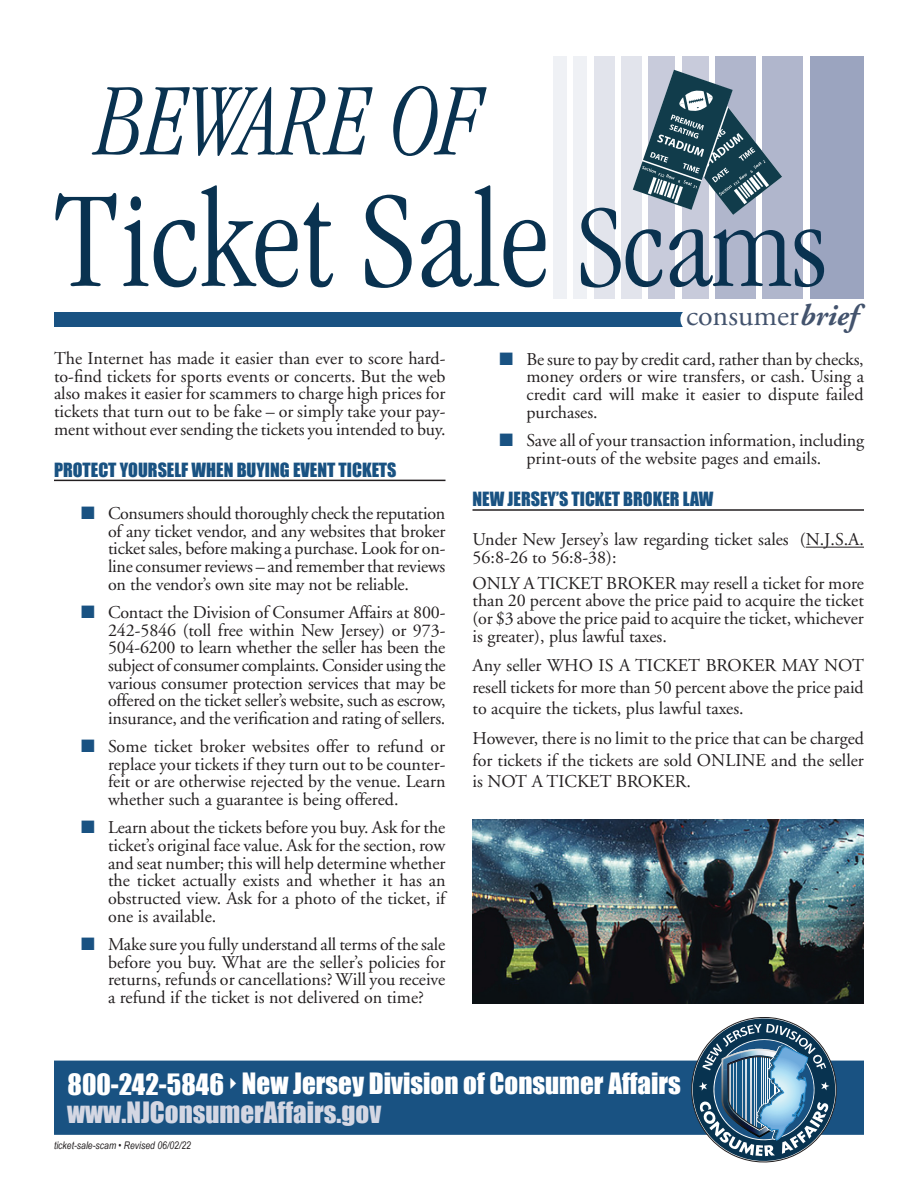
<style>
.page{position:relative;width:918px;height:1188px;background:#fff}
.page>*{position:absolute;margin:0;border:0;box-sizing:border-box;transform-origin:0 0}
.t1{font:300 condensed 141.75px "Garamond";color:#093250}
.t2{font:italic 300 condensed 106.5px "Garamond";color:#093250;scale:.9 1}
.t3{font:30px "Adobe Garamond";color:#43536d}
.t4{font:27px/29.2px "Impact";color:#fff}
.t5{font:18px/17.5px "Adobe Garamond";color:#231f20;text-align:justify}
.t6{font:18px "Impact";color:#195282}
.t7{font:italic 10.5px "Arial Narrow";color:#231f20}
.s1{font-size:121.5px}
.s2{color:#195282}
.s3{font-weight:700;font-style:italic}
.s4{color:#d4d7e3}
</style>
<div class="page">
<div style="left:716px;top:56px;width:40px;height:243px;background:#b0b6cc"></div>
<div style="left:682px;top:56px;width:27px;height:243px;background:#c8cbdb"></div>
<div style="left:621px;top:56px;width:20px;height:243px;background:#e2e4ec"></div>
<div style="left:574px;top:56px;width:13px;height:243px;background:#eff1f5"></div>
<div style="left:810px;top:56px;width:54px;height:243px;background:#9ba4bf"></div>
<div style="left:763px;top:56px;width:40px;height:243px;background:#b0b6cc"></div>
<div style="left:648px;top:56px;width:27px;height:243px;background:#c8cbdb"></div>
<div style="left:594px;top:56px;width:20px;height:243px;background:#e2e4ec"></div>
<div style="left:554px;top:56px;width:13px;height:243px;background:#eff1f5"></div>
<div style="left:54px;top:312px;width:639px;height:14px;background:#195282"></div>
<div style="left:680px;top:309px;width:184px;height:21px;background:#fff;border-radius:10px"></div>
<div style="left:54px;top:1061px;width:810px;height:74px;background:#195282;border:2px solid #195282"></div>
<svg style="left:691px;top:1017px;width:146px;height:145px"></svg>
<svg style="left:633px;top:70px;width:149px;height:145px"></svg>
<img style="left:472px;top:820px;width:392px;height:183px">
<hr style="left:54px;top:480px;width:392px;height:1px;background:#231f20">
<hr style="left:806px;top:547px;width:58px;height:1px;background:#231f20">
<hr style="left:472px;top:509px;width:392px;height:2px;background:#231f20">
<h2 class="t2" style="left:96px;top:64px;width:429px">BEWARE OF</h2>
<h1 class="t1" style="left:54px;top:164px;width:774px">Ticket Sale <span class="s1">Scams</span></h1>
<p class="t5" style="left:54px;top:350px;width:393px">The Internet has made it easier than ever to score hard&shy;to-find tickets for sports events or concerts. But the web also makes it easier for scammers to charge high prices for tickets that turn out to be fake – or simply take your pay&shy;ment without ever sending the tickets you intended to buy.</p>
<p class="t6" style="left:54px;top:459px;width:344px">Protect yourself when buying event tickets</p>
<p class="t5" style="left:108px;top:505px;width:339px;text-indent:-27px"><span class="s2">■</span> Consumers should thoroughly check the reputation of any ticket vendor, and any websites that broker ticket sales, before making a purchase. Look for on&shy;line consumer reviews – and remember that reviews on the vendor’s own site may not be reliable.</p>
<p class="t5" style="left:108px;top:604px;width:339px;text-indent:-27px"><span class="s2">■</span> Contact the Division of Consumer Affairs at 800- 242-5846 (toll free within New Jersey) or 973- 504-6200 to learn whether the seller has been the subject of consumer complaints. Consider using the various consumer protection services that may be offered on the ticket seller’s website, such as escrow, insurance, and the verification and rating of sellers.</p>
<p class="t5" style="left:108px;top:738px;width:339px;text-indent:-27px"><span class="s2">■</span> Some ticket broker websites offer to refund or replace your tickets if they turn out to be counter&shy;feit or are otherwise rejected by the venue. Learn whether such a guarantee is being offered.</p>
<p class="t5" style="left:108px;top:819px;width:339px;text-indent:-27px"><span class="s2">■</span> Learn about the tickets before you buy. Ask for the ticket’s original face value. Ask for the section, row and seat number; this will help determine whether the ticket actually exists and whether it has an obstructed view. Ask for a photo of the ticket, if one is available.</p>
<p class="t5" style="left:108px;top:936px;width:339px;text-indent:-27px"><span class="s2">■</span> Make sure you fully understand all terms of the sale before you buy. What are the seller’s policies for returns, refunds or cancellations? Will you receive a refund if the ticket is not delivered on time?</p>
<h3 class="t3" style="left:686px;top:299px;width:172px">consumer<span class="s3">brief</span></h3>
<p class="t5" style="left:526px;top:351px;width:339px;text-indent:-27px"><span class="s2">■</span> Be sure to pay by credit card, rather than by checks, money orders or wire transfers, or cash. Using a credit card will make it easier to dispute failed purchases.</p>
<p class="t5" style="left:526px;top:432px;width:339px;text-indent:-27px"><span class="s2">■</span> Save all of your transaction information, including print-outs of the website pages and emails.</p>
<p class="t6" style="left:472px;top:488px;width:243px">New Jersey’s Ticket Broker Law</p>
<p class="t5" style="left:472px;top:531px;width:393px">Under New Jersey’s law regarding ticket sales (N.J.S.A.<br>56:8-26 to 56:8-38):</p>
<p class="t5" style="left:472px;top:575px;width:393px">ONLY A TICKET BROKER may resell a ticket for more than 20 percent above the price paid to acquire the ticket (or $3 above the price paid to acquire the ticket, whichever is greater), plus lawful taxes.</p>
<p class="t5" style="left:472px;top:655px;width:393px;line-height:21.6px">Any seller WHO IS A TICKET BROKER MAY NOT resell tickets for more than 50 percent above the price paid to acquire the tickets, plus lawful taxes.</p>
<p class="t5" style="left:472px;top:728px;width:393px;line-height:21.6px">However, there is no limit to the price that can be charged for tickets if the tickets are sold ONLINE and the seller is NOT A TICKET BROKER.</p>
<h3 class="t4" style="left:67px;top:1068px;width:615px">800-242-5846✔New Jersey Division of Consumer Affairs <span class="s4">www.NJConsumerAffairs.gov</span></h3>
<p class="t7" style="left:54px;top:1139px;width:139px">ticket-sale-scam • Revised 06/02/22</p>
</div>
